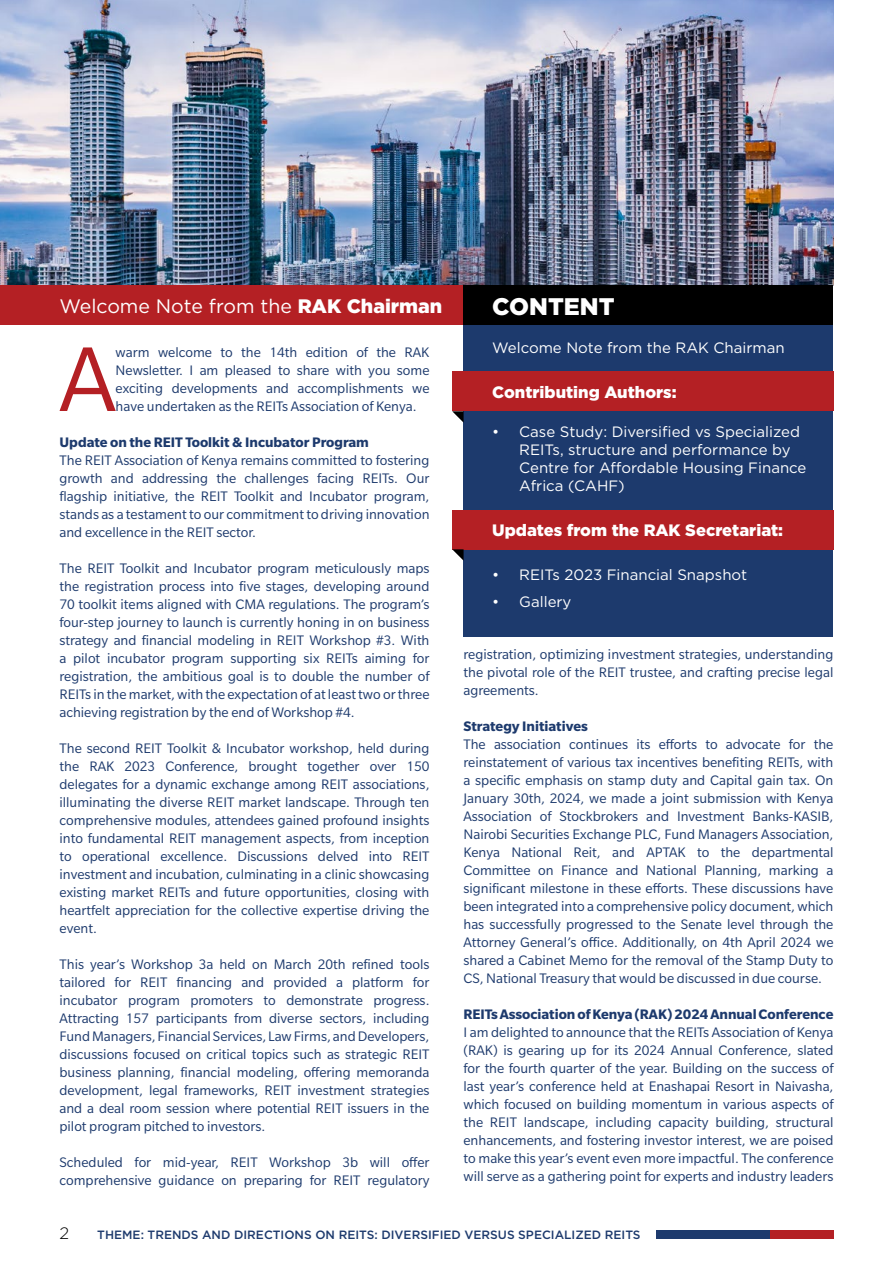
<style>
.page{position:relative;width:893px;height:1263px;background:#fff}
.page>*{position:absolute;margin:0;border:0;box-sizing:border-box;transform-origin:0 0}
.t1{font:100.05px "Slate Pro";color:#b42024}
.t2{font:900 24px "Gotham";color:#fff}
.t3{font:19.5px "Gotham";color:#fff}
.t4{font:900 16.5px "Gotham";color:#fff}
.t5{font:300 16.5px "Gotham";color:#000}
.t6{font:15px/18px "Slate Pro";color:#1d3a6d;text-align:justify}
.t7{font:15px/18px "Gotham";color:#fff}
.t8{font:700 15px "Slate Pro";color:#1d3a6d}
.t9{font:500 12px "Gotham";color:#1d3a6d}
.s1{font-weight:900}
</style>
<div class="page">
<div style="left:770px;top:1230px;width:63px;height:8px;background:#b42024"></div>
<div style="left:657px;top:1230px;width:113px;height:8px;background:#1d3a6d"></div>
<img style="left:0;top:0;width:833px;height:286px">
<div style="left:0;top:286px;width:463px;height:39px;background:#b42024"></div>
<div style="left:463px;top:286px;width:370px;height:39px;background:#000"></div>
<div style="left:463px;top:325px;width:370px;height:311px;background:#1d3a6d"></div>
<div style="left:452px;top:510px;width:381px;height:39px;background:#b42024"></div>
<div style="left:452px;top:372px;width:381px;height:39px;background:#b42024"></div>
<svg style="left:452px;top:549px;width:12px;height:12px"></svg>
<svg style="left:452px;top:411px;width:12px;height:12px"></svg>
<h3 class="t3" style="left:60px;top:294px;width:384px">Welcome Note from the <span class="s1">RAK Chairman</span></h3>
<h2 class="t2" style="left:492px;top:290px;width:124px">CONTENT</h2>
<h1 class="t1" style="left:60px;top:327px;width:58px">A</h1>
<p class="t6" style="left:116px;top:343px;width:315px">warm welcome to the 14th edition of the RAK Newsletter. I am pleased to share with you some exciting developments and accomplishments we have undertaken as the REITs Association of Kenya.</p>
<p class="t8" style="left:60px;top:434px;width:311px">Update on the REIT Toolkit &amp; Incubator Program</p>
<p class="t6" style="left:60px;top:451px;width:371px">The REIT Association of Kenya remains committed to fostering growth and addressing the challenges facing REITs. Our flagship initiative, the REIT Toolkit and Incubator program, stands as a testament to our commitment to driving innovation and excellence in the REIT sector.</p>
<p class="t6" style="left:60px;top:559px;width:371px">The REIT Toolkit and Incubator program meticulously maps the registration process into five stages, developing around 70 toolkit items aligned with CMA regulations. The program’s four-step journey to launch is currently honing in on business strategy and financial modeling in REIT Workshop #3. With a pilot incubator program supporting six REITs aiming for registration, the ambitious goal is to double the number of REITs in the market, with the expectation of at least two or three achieving registration by the end of Workshop #4.</p>
<p class="t6" style="left:60px;top:739px;width:371px">The second REIT Toolkit &amp; Incubator workshop, held during the RAK 2023 Conference, brought together over 150 delegates for a dynamic exchange among REIT associations, illuminating the diverse REIT market landscape. Through ten comprehensive modules, attendees gained profound insights into fundamental REIT management aspects, from inception to operational excellence. Discussions delved into REIT investment and incubation, culminating in a clinic showcasing existing market REITs and future opportunities, closing with heartfelt appreciation for the collective expertise driving the event.</p>
<p class="t6" style="left:60px;top:955px;width:371px">This year’s Workshop 3a held on March 20th refined tools tailored for REIT financing and provided a platform for incubator program promoters to demonstrate progress.<br>Attracting 157 participants from diverse sectors, including Fund Managers, Financial Services, Law Firms, and Developers, discussions focused on critical topics such as strategic REIT business planning, financial modeling, offering memoranda development, legal frameworks, REIT investment strategies and a deal room session where potential REIT issuers in the pilot program pitched to investors.</p>
<p class="t6" style="left:60px;top:1153px;width:371px">Scheduled for mid-year, REIT Workshop 3b will offer comprehensive guidance on preparing for REIT regulatory</p>
<p class="t7" style="left:492px;top:338px;width:294px">Welcome Note from the RAK Chairman</p>
<p class="t4" style="left:492px;top:381px;width:186px">Contributing Authors:</p>
<p class="t7" style="left:519px;top:422px;width:289px;text-indent:-27px">• Case Study: Diversified vs Specialized<br>REITs, structure and performance by<br>Centre for Affordable Housing Finance<br>Africa (CAHF)</p>
<p class="t4" style="left:492px;top:519px;width:292px">Updates from the RAK Secretariat:</p>
<p class="t7" style="left:492px;top:566px;width:257px">• REITs 2023 Financial Snapshot</p>
<p class="t7" style="left:492px;top:592px;width:81px">• Gallery</p>
<p class="t6" style="left:463px;top:645px;width:371px">registration, optimizing investment strategies, understanding the pivotal role of the REIT trustee, and crafting precise legal agreements.</p>
<p class="t8" style="left:463px;top:717px;width:126px">Strategy Initiatives</p>
<p class="t6" style="left:463px;top:735px;width:371px">The association continues its efforts to advocate for the reinstatement of various tax incentives benefiting REITs, with a specific emphasis on stamp duty and Capital gain tax. On January 30th, 2024, we made a joint submission with Kenya Association of Stockbrokers and Investment Banks-KASIB, Nairobi Securities Exchange PLC, Fund Managers Association, Kenya National Reit, and APTAK to the departmental Committee on Finance and National Planning, marking a significant milestone in these efforts. These discussions have been integrated into a comprehensive policy document, which has successfully progressed to the Senate level through the Attorney General’s office. Additionally, on 4th April 2024 we shared a Cabinet Memo for the removal of the Stamp Duty to CS, National Treasury that would be discussed in due course.</p>
<p class="t8" style="left:463px;top:1005px;width:371px">REITs Association of Kenya (RAK) 2024 Annual Conference</p>
<p class="t6" style="left:463px;top:1023px;width:371px">I am delighted to announce that the REITs Association of Kenya (RAK) is gearing up for its 2024 Annual Conference, slated for the fourth quarter of the year. Building on the success of last year’s conference held at Enashapai Resort in Naivasha, which focused on building momentum in various aspects of the REIT landscape, including capacity building, structural enhancements, and fostering investor interest, we are poised to make this year’s event even more impactful. The conference will serve as a gathering point for experts and industry leaders</p>
<p class="t5" style="left:60px;top:1222px;width:11px">2</p>
<p class="t9" style="left:97px;top:1226px;width:545px">THEME: TRENDS AND DIRECTIONS ON REITS: DIVERSIFIED VERSUS SPECIALIZED REITS</p>
</div>
